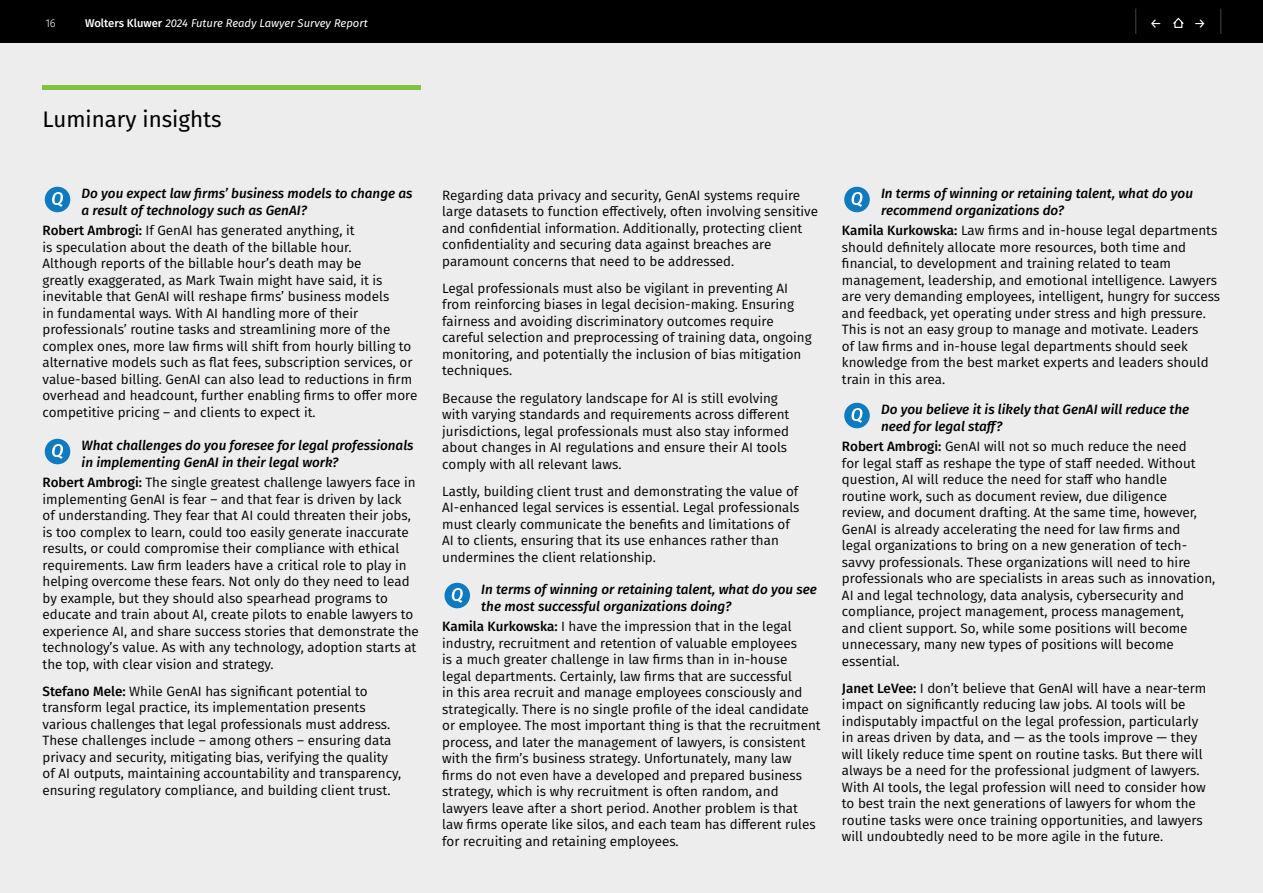
<style>
.page{position:relative;width:1263px;height:893px;background:#fff}
.page>*{position:absolute;margin:0;border:0;box-sizing:border-box;transform-origin:0 0}
.Continued{font:22.5px "Fira Sans";color:#000}
.Body_text{font:13.5px/16.5px "Fira Sans";color:#000}
.Question{font:italic 500 13.5px/16.5px "Fira Sans";color:#000}
.Arrows{font:13.5px "Fira Sans";color:#fff}
.t1{font:italic 11.25px "Fira Sans";color:#fff}
.t2{font:300 11.25px "Fira Sans";color:#fff}
.s1{font-weight:500;font-style:normal}
.s2{font-weight:500}
</style>
<div class="page">
<div style="left:0;top:43px;width:1263px;height:850px;background:#ededed"></div>
<div style="left:0;top:0;width:1263px;height:43px;background:#000"></div>
<div style="left:444px;top:583px;width:26px;height:25px;background:#0e7abf;border-radius:50%"></div>
<svg style="left:452px;top:588px;width:11px;height:15px"></svg>
<hr style="left:43px;top:85px;width:378px;height:4px;background:#80c241">
<div style="left:844px;top:187px;width:26px;height:25px;background:#0e7abf;border-radius:50%"></div>
<svg style="left:851px;top:192px;width:11px;height:15px"></svg>
<div style="left:844px;top:403px;width:26px;height:25px;background:#0e7abf;border-radius:50%"></div>
<svg style="left:851px;top:408px;width:11px;height:15px"></svg>
<div style="left:45px;top:187px;width:25px;height:25px;background:#0e7abf;border-radius:50%"></div>
<svg style="left:52px;top:192px;width:11px;height:15px"></svg>
<div style="left:45px;top:439px;width:25px;height:25px;background:#0e7abf;border-radius:50%"></div>
<svg style="left:52px;top:444px;width:11px;height:15px"></svg>
<svg style="left:1173px;top:17px;width:11px;height:11px"></svg>
<svg style="left:1135px;top:9px;width:1px;height:25px"></svg>
<svg style="left:1220px;top:9px;width:1px;height:25px"></svg>
<p class="t2" style="left:45px;top:15px;width:12px">16</p>
<p class="t1" style="left:85px;top:14px;width:284px"><span class="s1">Wolters Kluwer</span> 2024 Future Ready Lawyer Survey Report</p>
<p class="Arrows" style="left:1150px;top:13px;width:14px">←</p>
<p class="Arrows" style="left:1194px;top:13px;width:14px">→</p>
<p class="Continued" style="left:43px;top:102px;width:181px">Luminary insights</p>
<p class="Question" style="left:82px;top:184px;width:332px">Do you expect law firms’ business models to change as a result of technology such as GenAI?</p>
<p class="Body_text" style="left:43px;top:222px;width:376px"><span class="s2">Robert Ambrogi:</span> If GenAI has generated anything, it<br>is speculation about the death of the billable hour.<br>Although reports of the billable hour’s death may be<br>greatly exaggerated, as Mark Twain might have said, it is inevitable that GenAI will reshape firms’ business models<br>in fundamental ways. With AI handling more of their professionals’ routine tasks and streamlining more of the complex ones, more law firms will shift from hourly billing to alternative models such as flat fees, subscription services, or value-based billing. GenAI can also lead to reductions in firm overhead and headcount, further enabling firms to offer more competitive pricing – and clients to expect it.</p>
<p class="Question" style="left:82px;top:436px;width:333px">What challenges do you foresee for legal professionals in implementing GenAI in their legal work?</p>
<p class="Body_text" style="left:43px;top:474px;width:378px"><span class="s2">Robert Ambrogi:</span> The single greatest challenge lawyers face in implementing GenAI is fear – and that fear is driven by lack<br>of understanding. They fear that AI could threaten their jobs, is too complex to learn, could too easily generate inaccurate results, or could compromise their compliance with ethical requirements. Law firm leaders have a critical role to play in helping overcome these fears. Not only do they need to lead by example, but they should also spearhead programs to educate and train about AI, create pilots to enable lawyers to experience AI, and share success stories that demonstrate the technology’s value. As with any technology, adoption starts at the top, with clear vision and strategy.</p>
<p class="Body_text" style="left:43px;top:683px;width:360px"><span class="s2">Stefano Mele:</span> While GenAI has significant potential to transform legal practice, its implementation presents various challenges that legal professionals must address.<br>These challenges include – among others – ensuring data privacy and security, mitigating bias, verifying the quality of AI outputs, maintaining accountability and transparency, ensuring regulatory compliance, and building client trust.</p>
<p class="Body_text" style="left:442px;top:186px;width:377px">Regarding data privacy and security, GenAI systems require large datasets to function effectively, often involving sensitive and confidential information. Additionally, protecting client confidentiality and securing data against breaches are paramount concerns that need to be addressed.</p>
<p class="Body_text" style="left:442px;top:280px;width:371px">Legal professionals must also be vigilant in preventing AI from reinforcing biases in legal decision-making. Ensuring fairness and avoiding discriminatory outcomes require careful selection and preprocessing of training data, ongoing monitoring, and potentially the inclusion of bias mitigation techniques.</p>
<p class="Body_text" style="left:442px;top:389px;width:349px">Because the regulatory landscape for AI is still evolving with varying standards and requirements across different jurisdictions, legal professionals must also stay informed about changes in AI regulations and ensure their AI tools comply with all relevant laws.</p>
<p class="Body_text" style="left:442px;top:482px;width:359px">Lastly, building client trust and demonstrating the value of AI-enhanced legal services is essential. Legal professionals must clearly communicate the benefits and limitations of AI to clients, ensuring that its use enhances rather than undermines the client relationship.</p>
<p class="Question" style="left:481px;top:580px;width:337px">In terms of winning or retaining talent, what do you see the most successful organizations doing?</p>
<p class="Body_text" style="left:442px;top:618px;width:380px"><span class="s2">Kamila Kurkowska:</span> I have the impression that in the legal industry, recruitment and retention of valuable employees<br>is a much greater challenge in law firms than in in-house<br>legal departments. Certainly, law firms that are successful<br>in this area recruit and manage employees consciously and strategically. There is no single profile of the ideal candidate or employee. The most important thing is that the recruitment process, and later the management of lawyers, is consistent with the firm’s business strategy. Unfortunately, many law firms do not even have a developed and prepared business strategy, which is why recruitment is often random, and lawyers leave after a short period. Another problem is that law firms operate like silos, and each team has different rules for recruiting and retaining employees.</p>
<p class="Question" style="left:881px;top:184px;width:313px">In terms of winning or retaining talent, what do you recommend organizations do?</p>
<p class="Body_text" style="left:842px;top:222px;width:380px"><span class="s2">Kamila Kurkowska:</span> Law firms and in-house legal departments should definitely allocate more resources, both time and financial, to development and training related to team management, leadership, and emotional intelligence. Lawyers are very demanding employees, intelligent, hungry for success and feedback, yet operating under stress and high pressure.<br>This is not an easy group to manage and motivate. Leaders<br>of law firms and in-house legal departments should seek knowledge from the best market experts and leaders should train in this area.</p>
<p class="Question" style="left:881px;top:400px;width:310px">Do you believe it is likely that GenAI will reduce the need for legal staff?</p>
<p class="Body_text" style="left:842px;top:438px;width:375px"><span class="s2">Robert Ambrogi:</span> GenAI will not so much reduce the need<br>for legal staff as reshape the type of staff needed. Without question, AI will reduce the need for staff who handle<br>routine work, such as document review, due diligence<br>review, and document drafting. At the same time, however, GenAI is already accelerating the need for law firms and<br>legal organizations to bring on a new generation of tech&shy;savvy professionals. These organizations will need to hire professionals who are specialists in areas such as innovation, AI and legal technology, data analysis, cybersecurity and compliance, project management, process management,<br>and client support. So, while some positions will become unnecessary, many new types of positions will become essential.</p>
<p class="Body_text" style="left:842px;top:680px;width:366px"><span class="s2">Janet LeVee:</span> I don’t believe that GenAI will have a near-term impact on significantly reducing law jobs. AI tools will be indisputably impactful on the legal profession, particularly in areas driven by data, and — as the tools improve — they will likely reduce time spent on routine tasks. But there will always be a need for the professional judgment of lawyers.<br>With AI tools, the legal profession will need to consider how to best train the next generations of lawyers for whom the routine tasks were once training opportunities, and lawyers will undoubtedly need to be more agile in the future.</p>
</div>
